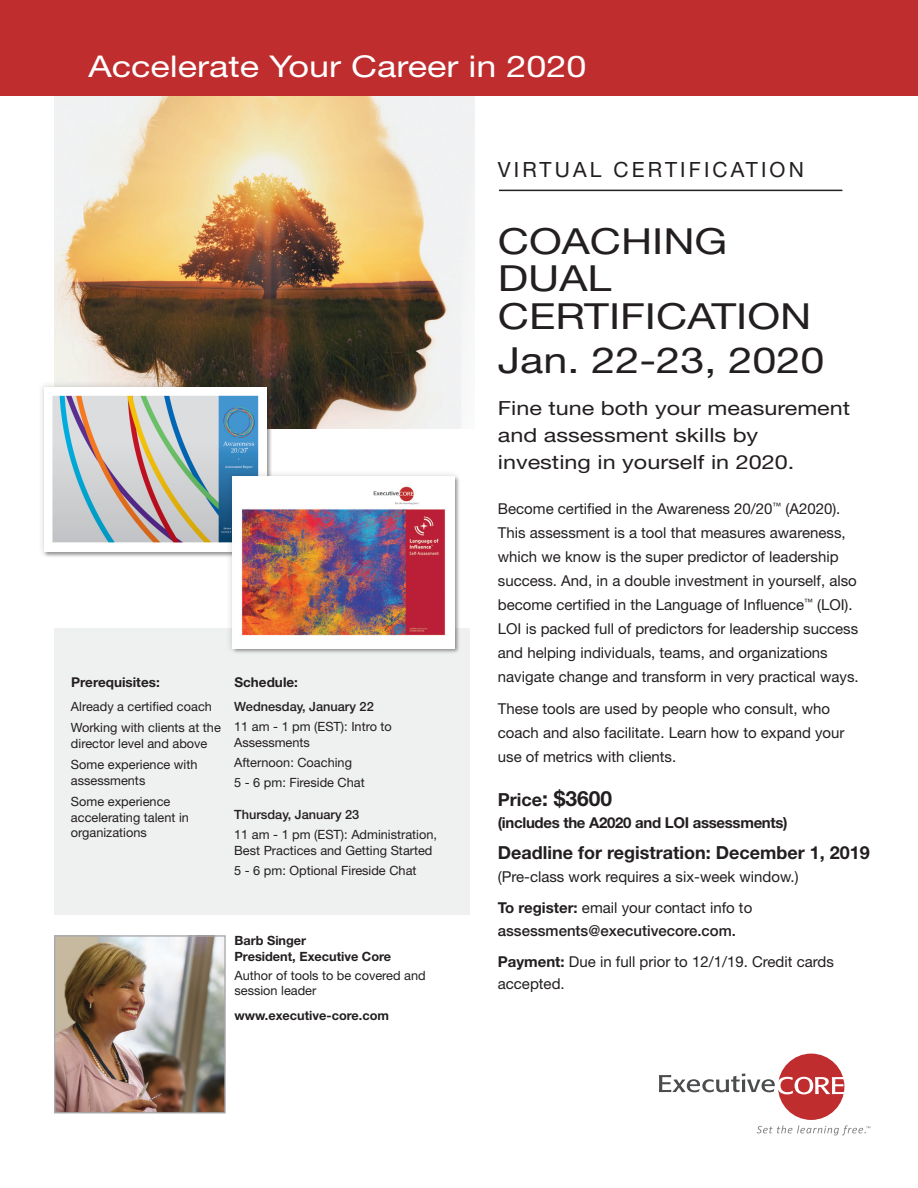
<style>
.page{position:relative;width:918px;height:1188px;background:#fff}
.page>*{position:absolute;margin:0;border:0;box-sizing:border-box;transform-origin:0 0}
.t1{font:36px/37.5px "Helvetica Neue LT Std";color:#231f20;scale:1.2 1}
.t2{font:30px "Helvetica Neue LT Std";color:#fff;scale:1.2 1}
.t3{font:21px "Helvetica Neue LT Std";letter-spacing:.15em;color:#231f20}
.t4{font:700 21px "Helvetica Neue LT Std";color:#231f20}
.t5{font:19.5px/27px "Helvetica Neue LT Std";color:#231f20;scale:1.2 1}
.t6{font:700 18px "Helvetica Neue LT Std";color:#231f20}
.t7{font:15px/24px "Helvetica Neue LT Std";color:#231f20}
.t8{font:700 15px "Helvetica Neue LT Std";letter-spacing:-.02em;color:#231f20}
.t9{font:700 13.5px "Helvetica Neue LT Std";color:#231f20}
.t10{font:12.75px/15.8px "Helvetica Neue LT Std";color:#231f20}
.t11{font:700 12.75px/15.8px "Helvetica Neue LT Std";color:#231f20}
.t12{font:500 12.75px "Helvetica Neue LT Std";color:#231f20}
.s1{font-size:18px}
.s2{font-weight:700}
.s3{font-weight:500}
</style>
<div class="page">
<div style="left:54px;top:629px;width:416px;height:286px;background:#eff0f0"></div>
<img style="left:54px;top:95px;width:420px;height:334px">
<div style="left:461px;top:120px;width:156px;height:398px;background:#fff"></div>
<div style="left:0;top:0;width:918px;height:95px;background:#bf2d2f"></div>
<div style="left:778px;top:1054px;width:66px;height:66px;background:#bf2d2f;border-radius:50%"></div>
<svg style="left:659px;top:1073px;width:185px;height:21px"></svg>
<svg style="left:757px;top:1125px;width:113px;height:10px"></svg>
<div style="left:37px;top:380px;width:236px;height:179px;background:#231f20;opacity:.15"></div>
<img style="left:44px;top:387px;width:222px;height:165px">
<div style="left:226px;top:470px;width:236px;height:185px;background:#231f20;opacity:.15"></div>
<img style="left:233px;top:477px;width:222px;height:171px">
<hr style="left:499px;top:190px;width:343px;height:1px;background:#231f20">
<img style="left:56px;top:937px;width:168px;height:174px">
<div style="left:54px;top:935px;width:172px;height:178px;border:1px solid #a8a9ad"></div>
<h2 class="t2" style="left:88px;top:48px;width:417px">Accelerate Your Career in 2020</h2>
<h3 class="t3" style="left:498px;top:157px;width:308px">VIRTUAL CERTIFICATION</h3>
<h1 class="t1" style="left:498px;top:221px;width:263px">COACHING<br>DUAL<br>CERTIFICATION</h1>
<h1 class="t1" style="left:498px;top:341px;width:274px">Jan. 22-23, 2020</h1>
<p class="t9" style="left:71px;top:674px;width:90px">Prerequisites:</p>
<p class="t9" style="left:234px;top:674px;width:65px">Schedule:</p>
<p class="t10" style="left:71px;top:696px;width:151px;line-height:21.1px">Already a certified coach<br>Working with clients at the</p>
<p class="t10" style="left:71px;top:732px;width:138px;line-height:21.1px">director level and above<br>Some experience with</p>
<p class="t10" style="left:71px;top:769px;width:101px;line-height:21.1px">assessments<br>Some experience</p>
<p class="t10" style="left:71px;top:809px;width:120px">accelerating talent in organizations</p>
<p class="t12" style="left:234px;top:699px;width:141px">Wednesday, January 22</p>
<p class="t10" style="left:234px;top:718px;width:159px">11 am - 1 pm (EST): Intro to<br>Assessments</p>
<p class="t10" style="left:234px;top:752px;width:132px;line-height:20.1px">Afternoon: Coaching<br>5 - 6 pm: Fireside Chat</p>
<p class="t12" style="left:234px;top:807px;width:127px">Thursday, January 23</p>
<p class="t10" style="left:234px;top:826px;width:204px">11 am - 1 pm (EST): Administration,<br>Best Practices and Getting Started</p>
<p class="t10" style="left:234px;top:862px;width:184px">5 - 6 pm: Optional Fireside Chat</p>
<p class="t11" style="left:234px;top:932px;width:158px">Barb Singer<br>President, Executive Core</p>
<p class="t10" style="left:234px;top:967px;width:193px">Author of tools to be covered and session leader</p>
<p class="t11" style="left:234px;top:1007px;width:156px">www.executive-core.com</p>
<h3 class="t5" style="left:498px;top:395px;width:295px">Fine tune both your measurement and assessment skills by investing in yourself in 2020.</h3>
<p class="t7" style="left:498px;top:496px;width:362px">Become certified in the Awareness 20/20<sup>™</sup> (A2020).<br>This assessment is a tool that measures awareness, which we know is the super predictor of leadership success. And, in a double investment in yourself, also become certified in the Language of Influence<sup>™</sup> (LOI).<br>LOI is packed full of predictors for leadership success and helping individuals, teams, and organizations navigate change and transform in very practical ways.</p>
<p class="t7" style="left:498px;top:697px;width:348px">These tools are used by people who consult, who coach and also facilitate. Learn how to expand your use of metrics with clients.</p>
<h3 class="t4" style="left:498px;top:785px;width:116px"><span class="s1">Price</span>: $3600</h3>
<p class="t8" style="left:498px;top:814px;width:291px">(includes the A2020 and LOI assessments)</p>
<p class="t6" style="left:498px;top:842px;width:373px">Deadline for registration: December 1, 2019</p>
<p class="t7" style="left:498px;top:861px;width:302px;line-height:31.2px">(Pre-class work requires a six-week window.)<br><span class="s2">To register:</span> email your contact info to</p>
<p class="t7" style="left:498px;top:914px;width:338px;line-height:31.2px"><span class="s3">assessments@executivecore.com.<br></span><span class="s2">Payment:</span> Due in full prior to 12/1/19. Credit cards</p>
<p class="t7" style="left:498px;top:972px;width:68px">accepted.</p>
</div>
